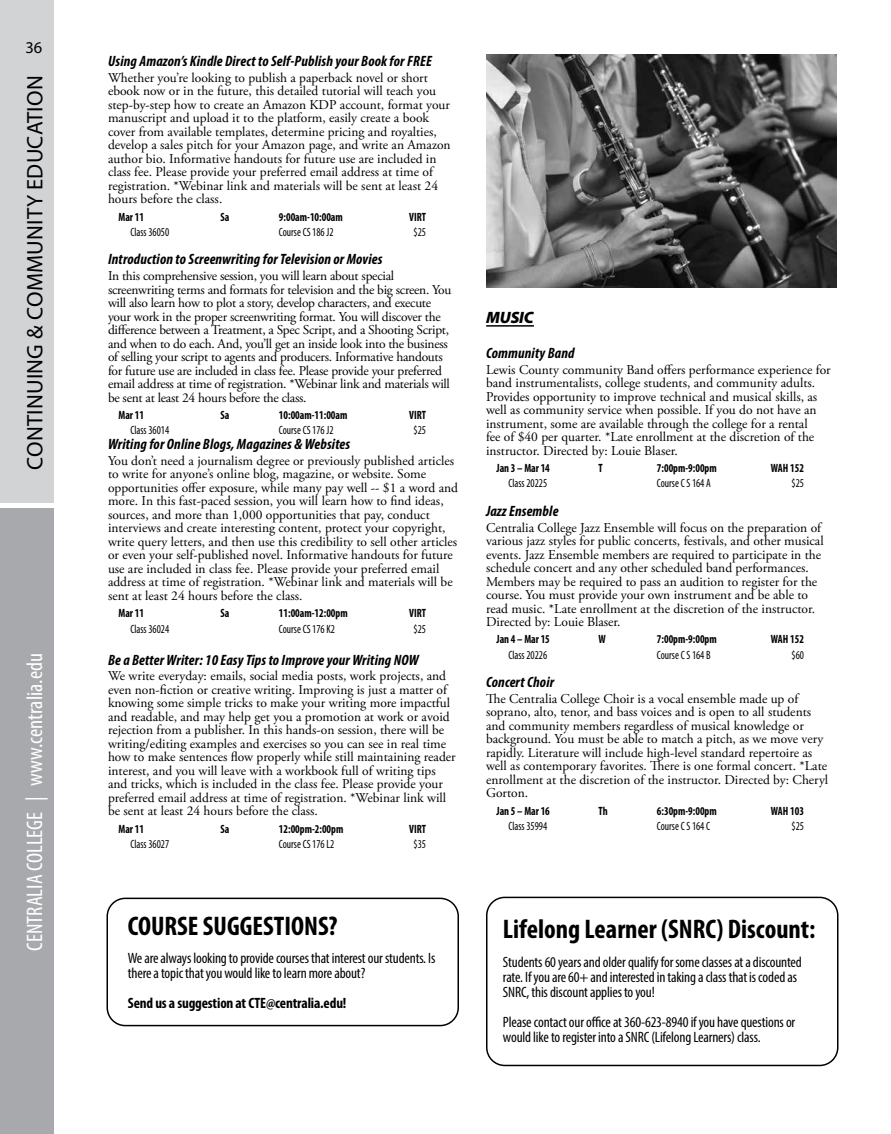
<style>
.page{position:relative;width:891px;height:1134px;background:#fff}
.page>*{position:absolute;margin:0;border:0;box-sizing:border-box;transform-origin:0 0}
.t1{font:700 condensed 27px "Myriad Pro";color:#000}
.t2{font:condensed 22.5px "Myriad Pro";color:#fff}
.t3{font:22.5px "Myriad Pro";letter-spacing:.01em;color:#000}
.t4{font:italic 900 16.5px "Myriad Pro";letter-spacing:-.01em;color:#000}
.t5{font:16.5px "Myriad Pro";color:#000}
.t6{font:condensed 15px/15px "Myriad Pro";letter-spacing:-.01em;color:#000}
.t7{font:italic 700 condensed 15px "Myriad Pro";letter-spacing:.01em;color:#000}
.t8{font:700 condensed 15px "Myriad Pro";letter-spacing:-.01em;color:#000}
.t9{font:13.5px/13.5px "Adobe Garamond Pro";color:#000}
.t10{font:13.5px/13.5px "Adobe Garamond Pro";letter-spacing:-.02em;color:#000}
.t11{font:700 condensed 12px "Myriad Pro";color:#000;scale:.9 1}
.t12{font:condensed 12px "Myriad Pro";color:#000;scale:.9 1}
</style>
<div class="page">
<div style="left:0;top:0;width:54px;height:502px;background:#d1d3d4"></div>
<div style="left:0;top:509px;width:54px;height:625px;background:#a7a9ac"></div>
<div style="left:106px;top:898px;width:353px;height:128px;border:2px solid #000;border-radius:18px"></div>
<div style="left:486px;top:897px;width:352px;height:169px;border:2px solid #000;border-radius:18px"></div>
<hr style="left:486px;top:325px;width:48px;height:2px;background:#000">
<img style="left:486px;top:55px;width:351px;height:232px">
<p class="t5" style="left:26px;top:38px;width:18px">36</p>
<h2 class="t3" style="left:21px;top:470px;width:396px;rotate:-90deg">CONTINUING &amp; COMMUNITY EDUCATION</h2>
<h2 class="t2" style="left:21px;top:951px;width:299px;rotate:-90deg">CENTRALIA COLLEGE | www.centralia.edu</h2>
<p class="t7" style="left:108px;top:52px;width:325px">Using Amazon’s Kindle Direct to Self-Publish your Book for FREE</p>
<p class="t9" style="left:108px;top:71px;width:344px">Whether you’re looking to publish a paperback novel or short ebook now or in the future, this detailed tutorial will teach you step-by-step how to create an Amazon KDP account, format your manuscript and upload it to the platform, easily create a book cover from available templates, determine pricing and royalties, develop a sales pitch for your Amazon page, and write an Amazon author bio. Informative handouts for future use are included in class fee. Please provide your preferred email address at time of registration. *Webinar link and materials will be sent at least 24 hours before the class.</p>
<p class="t11" style="left:118px;top:209px;width:30px">Mar 11</p>
<p class="t11" style="left:220px;top:209px;width:12px">Sa</p>
<p class="t11" style="left:279px;top:209px;width:72px">9:00am-10:00am</p>
<p class="t11" style="left:409px;top:209px;width:20px">VIRT</p>
<p class="t12" style="left:130px;top:225px;width:45px">Class 36050</p>
<p class="t12" style="left:279px;top:225px;width:62px">Course CS 186 J2</p>
<p class="t12" style="left:414px;top:225px;width:15px">$25</p>
<p class="t7" style="left:108px;top:250px;width:276px">Introduction to Screenwriting for Television or Movies</p>
<p class="t10" style="left:108px;top:270px;width:345px">In this comprehensive session, you will learn about special screenwriting terms and formats for television and the big screen. You will also learn how to plot a story, develop characters, and execute your work in the proper screenwriting format. You will discover the difference between a Treatment, a Spec Script, and a Shooting Script, and when to do each. And, you’ll get an inside look into the business of selling your script to agents and producers. Informative handouts for future use are included in class fee. Please provide your preferred email address at time of registration. *Webinar link and materials will be sent at least 24 hours before the class.</p>
<p class="t11" style="left:118px;top:407px;width:30px">Mar 11</p>
<p class="t11" style="left:220px;top:407px;width:12px">Sa</p>
<p class="t11" style="left:279px;top:407px;width:78px">10:00am-11:00am</p>
<p class="t11" style="left:409px;top:407px;width:20px">VIRT</p>
<p class="t12" style="left:130px;top:423px;width:45px">Class 36014</p>
<p class="t12" style="left:279px;top:423px;width:62px">Course CS 176 J2</p>
<p class="t12" style="left:414px;top:423px;width:15px">$25</p>
<p class="t7" style="left:108px;top:435px;width:244px">Writing for Online Blogs, Magazines &amp; Websites</p>
<p class="t9" style="left:108px;top:454px;width:352px">You don’t need a journalism degree or previously published articles to write for anyone’s online blog, magazine, or website. Some opportunities offer exposure, while many pay well -- $1 a word and more. In this fast-paced session, you will learn how to find ideas, sources, and more than 1,000 opportunities that pay, conduct interviews and create interesting content, protect your copyright, write query letters, and then use this credibility to sell other articles or even your self-published novel. Informative handouts for future use are included in class fee. Please provide your preferred email address at time of registration. *Webinar link and materials will be sent at least 24 hours before the class.</p>
<p class="t11" style="left:118px;top:606px;width:30px">Mar 11</p>
<p class="t11" style="left:220px;top:606px;width:12px">Sa</p>
<p class="t11" style="left:279px;top:606px;width:78px">11:00am-12:00pm</p>
<p class="t11" style="left:409px;top:606px;width:20px">VIRT</p>
<p class="t12" style="left:130px;top:621px;width:45px">Class 36024</p>
<p class="t12" style="left:279px;top:621px;width:64px">Course CS 176 K2</p>
<p class="t12" style="left:414px;top:621px;width:15px">$25</p>
<p class="t7" style="left:108px;top:650px;width:312px">Be a Better Writer: 10 Easy Tips to Improve your Writing NOW</p>
<p class="t9" style="left:108px;top:670px;width:349px">We write everyday: emails, social media posts, work projects, and even non-fiction or creative writing. Improving is just a matter of knowing some simple tricks to make your writing more impactful and readable, and may help get you a promotion at work or avoid rejection from a publisher. In this hands-on session, there will be writing/editing examples and exercises so you can see in real time how to make sentences flow properly while still maintaining reader interest, and you will leave with a workbook full of writing tips and tricks, which is included in the class fee. Please provide your preferred email address at time of registration. *Webinar link will be sent at least 24 hours before the class.</p>
<p class="t11" style="left:118px;top:821px;width:30px">Mar 11</p>
<p class="t11" style="left:220px;top:821px;width:12px">Sa</p>
<p class="t11" style="left:279px;top:821px;width:73px">12:00pm-2:00pm</p>
<p class="t11" style="left:409px;top:821px;width:20px">VIRT</p>
<p class="t12" style="left:130px;top:837px;width:45px">Class 36027</p>
<p class="t12" style="left:279px;top:837px;width:63px">Course CS 176 L2</p>
<p class="t12" style="left:414px;top:837px;width:15px">$35</p>
<h1 class="t1" style="left:128px;top:909px;width:211px">COURSE SUGGESTIONS?</h1>
<p class="t6" style="left:128px;top:950px;width:309px">We are always looking to provide courses that interest our students. Is there a topic that you would like to learn more about?</p>
<p class="t8" style="left:128px;top:994px;width:220px">Send us a suggestion at CTE@centralia.edu!</p>
<p class="t4" style="left:486px;top:306px;width:49px">MUSIC</p>
<p class="t7" style="left:486px;top:344px;width:90px">Community Band</p>
<p class="t9" style="left:486px;top:363px;width:346px">Lewis County community Band offers performance experience for band instrumentalists, college students, and community adults.<br>Provides opportunity to improve technical and musical skills, as well as community service when possible. If you do not have an instrument, some are available through the college for a rental<br>fee of $40 per quarter. *Late enrollment at the discretion of the instructor. Directed by: Louie Blaser.</p>
<p class="t11" style="left:496px;top:461px;width:61px">Jan 3 – Mar 14</p>
<p class="t11" style="left:598px;top:461px;width:6px">T</p>
<p class="t11" style="left:657px;top:461px;width:68px">7:00pm-9:00pm</p>
<p class="t11" style="left:771px;top:461px;width:38px">WAH 152</p>
<p class="t12" style="left:508px;top:476px;width:45px">Class 20225</p>
<p class="t12" style="left:657px;top:476px;width:61px">Course C S 164 A</p>
<p class="t12" style="left:792px;top:476px;width:15px">$25</p>
<p class="t7" style="left:486px;top:502px;width:74px">Jazz Ensemble</p>
<p class="t9" style="left:486px;top:521px;width:339px">Centralia College Jazz Ensemble will focus on the preparation of various jazz styles for public concerts, festivals, and other musical events. Jazz Ensemble members are required to participate in the schedule concert and any other scheduled band performances.<br>Members may be required to pass an audition to register for the course. You must provide your own instrument and be able to read music. *Late enrollment at the discretion of the instructor.<br>Directed by: Louie Blaser.</p>
<p class="t11" style="left:496px;top:632px;width:61px">Jan 4 – Mar 15</p>
<p class="t11" style="left:598px;top:632px;width:10px">W</p>
<p class="t11" style="left:657px;top:632px;width:68px">7:00pm-9:00pm</p>
<p class="t11" style="left:771px;top:632px;width:38px">WAH 152</p>
<p class="t12" style="left:508px;top:648px;width:45px">Class 20226</p>
<p class="t12" style="left:657px;top:648px;width:61px">Course C S 164 B</p>
<p class="t12" style="left:792px;top:648px;width:15px">$60</p>
<p class="t7" style="left:486px;top:673px;width:70px">Concert Choir</p>
<p class="t9" style="left:486px;top:692px;width:344px">The Centralia College Choir is a vocal ensemble made up of soprano, alto, tenor, and bass voices and is open to all students and community members regardless of musical knowledge or background. You must be able to match a pitch, as we move very rapidly. Literature will include high-level standard repertoire as well as contemporary favorites. There is one formal concert. *Late enrollment at the discretion of the instructor. Directed by: Cheryl Gorton.</p>
<p class="t11" style="left:496px;top:803px;width:61px">Jan 5 – Mar 16</p>
<p class="t11" style="left:598px;top:803px;width:12px">Th</p>
<p class="t11" style="left:657px;top:803px;width:68px">6:30pm-9:00pm</p>
<p class="t11" style="left:771px;top:803px;width:38px">WAH 103</p>
<p class="t12" style="left:508px;top:819px;width:45px">Class 35994</p>
<p class="t12" style="left:657px;top:819px;width:61px">Course C S 164 C</p>
<p class="t12" style="left:792px;top:819px;width:15px">$25</p>
<h1 class="t1" style="left:503px;top:912px;width:314px">Lifelong Learner (SNRC) Discount:</h1>
<p class="t6" style="left:503px;top:954px;width:300px">Students 60 years and older qualify for some classes at a discounted rate. If you are 60+ and interested in taking a class that is coded as<br>SNRC, this discount applies to you!</p>
<p class="t6" style="left:503px;top:1014px;width:294px">Please contact our office at 360-623-8940 if you have questions or would like to register into a SNRC (Lifelong Learners) class.</p>
</div>
